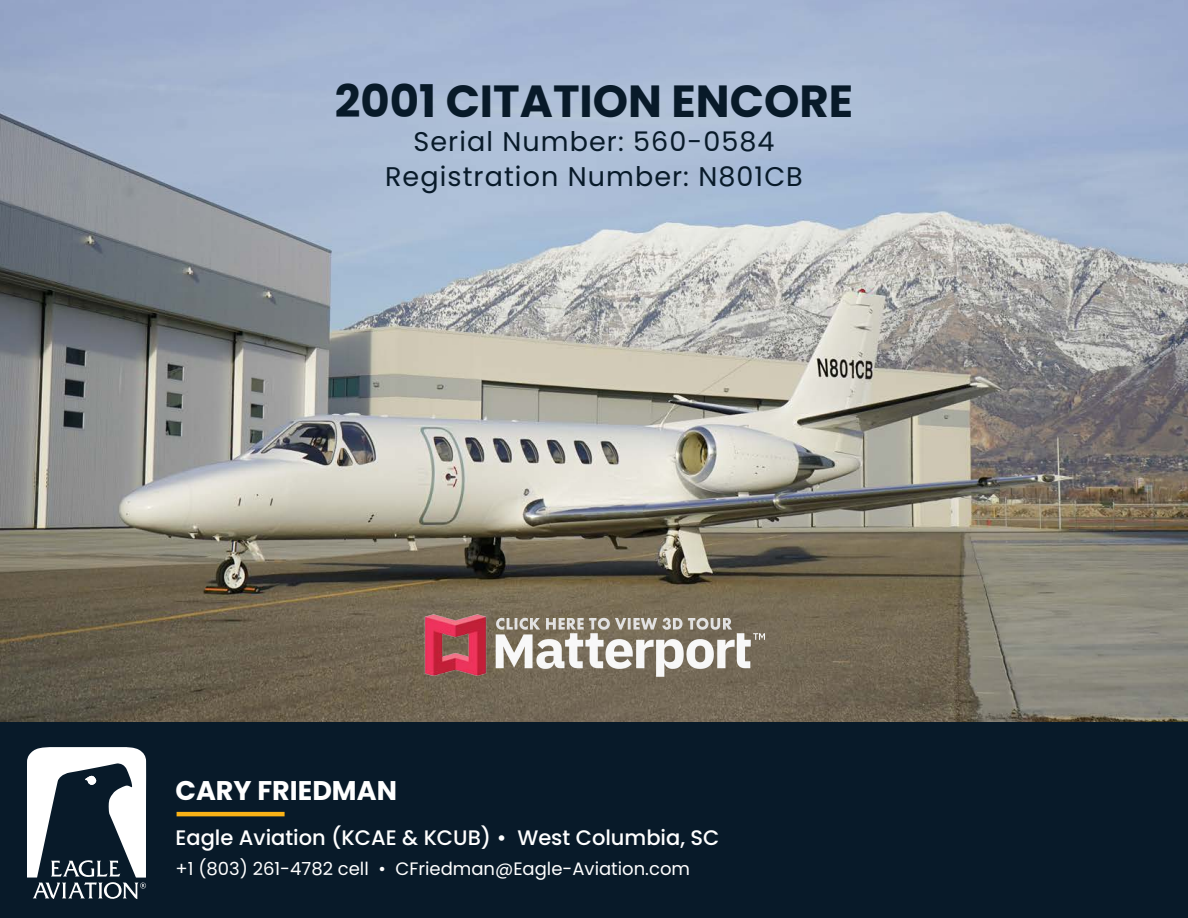
<style>
.page{position:relative;width:1188px;height:918px;background:#fff}
.page>*{position:absolute;margin:0;border:0;box-sizing:border-box;transform-origin:0 0}
.t1{font:700 45px "Poppins";color:#081a29}
.t2{font:27px "Poppins";letter-spacing:.04em;color:#081a29}
.t3{font:700 27px "Poppins";color:#fff}
.t4{font:500 21px "Poppins";color:#fff}
.t5{font:18px "Poppins";color:#fff}
</style>
<div class="page">
<div style="left:0;top:722px;width:1188px;height:196px;background:#081a29"></div>
<svg style="left:27px;top:747px;width:119px;height:153px"></svg>
<hr style="left:177px;top:812px;width:108px;height:4px;background:#fbb316">
<img style="left:0;top:0;width:1188px;height:722px">
<img style="left:423px;top:612px;width:342px;height:66px">
<p class="t1" style="left:335px;top:75px;width:520px">2001 CITATION ENCORE</p>
<p class="t2" style="left:413px;top:126px;width:363px">Serial Number: 560-0584</p>
<p class="t2" style="left:385px;top:160px;width:419px">Registration Number: N801CB</p>
<h2 class="t3" style="left:176px;top:775px;width:223px">CARY FRIEDMAN</h2>
<p class="t4" style="left:176px;top:825px;width:546px">Eagle Aviation (KCAE &amp; KCUB) • West Columbia, SC</p>
<p class="t5" style="left:176px;top:858px;width:516px">+1 (803) 261-4782 cell • CFriedman@Eagle-Aviation.com</p>
</div>
